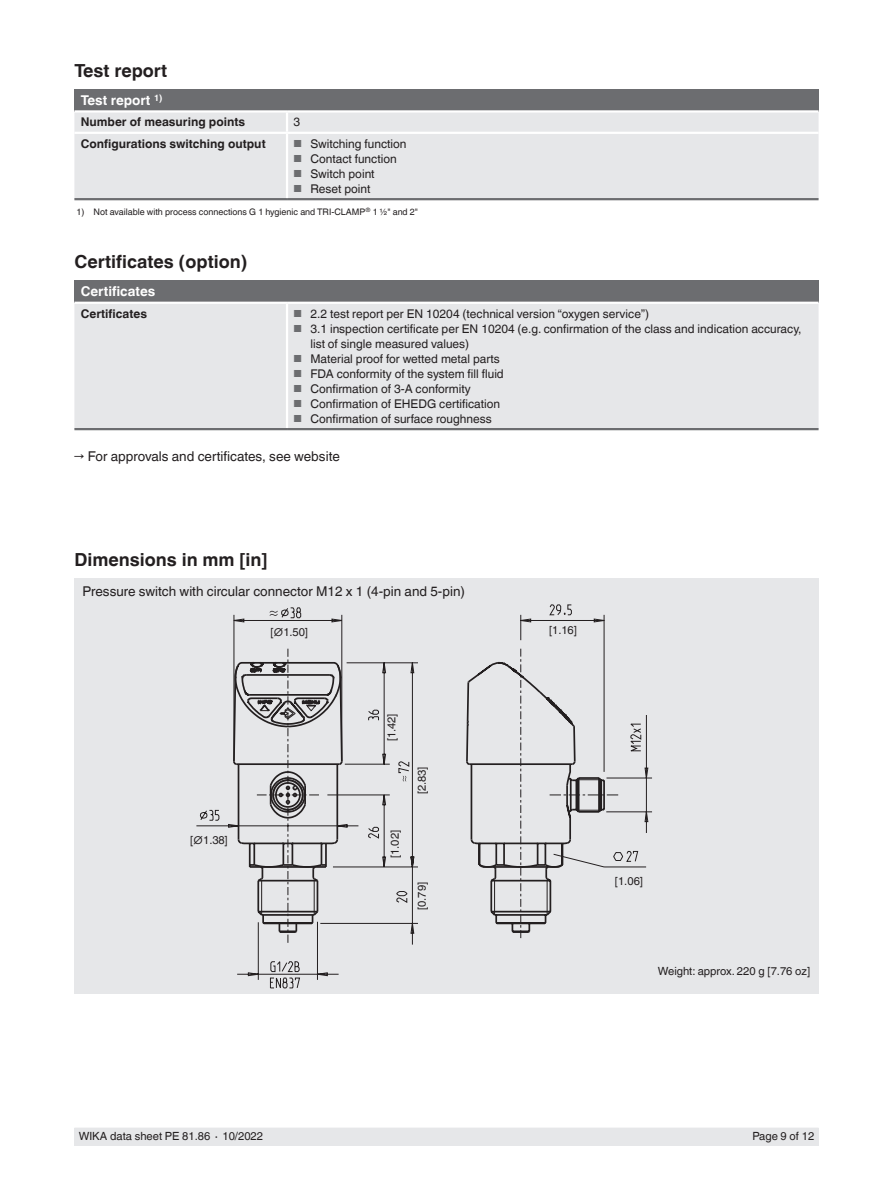
<style>
.page{position:relative;width:893px;height:1188px;background:#fff}
.page>*{position:absolute;margin:0;border:0;box-sizing:border-box;transform-origin:0 0}
.t1{font:700 18px "Helvetica World";color:#231f20}
.t2{font:13.5px "Helvetica World";color:#231f20}
.t3{font:700 13.5px "Helvetica World";color:#fff}
.t4{font:12px/15px "Helvetica World";color:#231f20}
.t5{font:700 12px "Helvetica World";color:#231f20}
.t6{font:11.25px "Helvetica World";color:#231f20}
.t7{font:9px "Helvetica World";color:#231f20}
.s1{font-size:10.2px;color:#6c6d70}
</style>
<div class="page">
<div style="left:74px;top:1128px;width:745px;height:17px;background:#e6e7e9"></div>
<div style="left:74px;top:89px;width:745px;height:22px;background:#6c6d70"></div>
<div style="left:74px;top:113px;width:745px;height:85px;background:#e6e7e9"></div>
<hr style="left:74px;top:198px;width:213px;height:2px;background:#6c6d70">
<hr style="left:287px;top:198px;width:532px;height:2px;background:#6c6d70">
<svg style="left:286px;top:113px;width:2px;height:19px"></svg>
<hr style="left:74px;top:132px;width:213px;height:2px;background:#fff">
<hr style="left:74px;top:110px;width:213px;height:3px;background:#fff">
<hr style="left:287px;top:110px;width:532px;height:3px;background:#fff">
<hr style="left:287px;top:132px;width:532px;height:2px;background:#fff">
<hr style="left:286px;top:134px;width:2px;height:64px;background:#fff">
<div style="left:74px;top:280px;width:745px;height:23px;background:#6c6d70"></div>
<div style="left:74px;top:304px;width:745px;height:124px;background:#e6e7e9"></div>
<hr style="left:74px;top:302px;width:213px;height:2px;background:#fff">
<hr style="left:287px;top:302px;width:532px;height:2px;background:#fff">
<hr style="left:286px;top:304px;width:2px;height:124px;background:#fff">
<hr style="left:74px;top:428px;width:213px;height:2px;background:#6c6d70">
<hr style="left:287px;top:428px;width:532px;height:2px;background:#6c6d70">
<div style="left:74px;top:578px;width:745px;height:416px;background:#e6e7e9"></div>
<svg style="left:196px;top:604px;width:456px;height:385px"></svg>
<svg style="left:270px;top:611px;width:8px;height:5px"></svg>
<svg style="left:232px;top:657px;width:374px;height:277px"></svg>
<h1 class="t1" style="left:74px;top:60px;width:94px">Test report</h1>
<p class="t3" style="left:81px;top:93px;width:83px">Test report <sup>1)</sup></p>
<p class="t5" style="left:81px;top:115px;width:166px">Number of measuring points</p>
<p class="t4" style="left:293px;top:115px;width:8px">3</p>
<p class="t5" style="left:81px;top:137px;width:186px">Configurations switching output</p>
<p class="t4" style="left:293px;top:136px;width:115px"><span class="s1">■</span> Switching function</p>
<p class="t4" style="left:293px;top:151px;width:105px"><span class="s1">■</span> Contact function</p>
<p class="t4" style="left:293px;top:166px;width:83px"><span class="s1">■</span> Switch point</p>
<p class="t4" style="left:293px;top:181px;width:79px"><span class="s1">■</span> Reset point</p>
<p class="t7" style="left:77px;top:207px;width:343px">1) Not available with process connections G 1 hygienic and TRI-CLAMP<sup>®</sup> 1 ½" and 2"</p>
<h1 class="t1" style="left:74px;top:251px;width:175px">Certificates (option)</h1>
<p class="t3" style="left:81px;top:284px;width:76px">Certificates</p>
<p class="t5" style="left:81px;top:307px;width:68px">Certificates</p>
<p class="t4" style="left:293px;top:306px;width:357px"><span class="s1">■</span> 2.2 test report per EN 10204 (technical version “oxygen service”)</p>
<p class="t4" style="left:310px;top:321px;width:492px;text-indent:-17px"><span class="s1">■</span> 3.1 inspection certificate per EN 10204 (e.g. confirmation of the class and indication accuracy, list of single measured values)</p>
<p class="t4" style="left:293px;top:351px;width:208px"><span class="s1">■</span> Material proof for wetted metal parts</p>
<p class="t4" style="left:293px;top:366px;width:212px"><span class="s1">■</span> FDA conformity of the system fill fluid</p>
<p class="t4" style="left:293px;top:381px;width:179px"><span class="s1">■</span> Confirmation of 3-A conformity</p>
<p class="t4" style="left:293px;top:396px;width:208px"><span class="s1">■</span> Confirmation of EHEDG certification</p>
<p class="t4" style="left:293px;top:411px;width:200px"><span class="s1">■</span> Confirmation of surface roughness</p>
<p class="t2" style="left:74px;top:448px;width:267px">→ For approvals and certificates, see website</p>
<h1 class="t1" style="left:74px;top:549px;width:194px">Dimensions in mm [in]</h1>
<p class="t2" style="left:82px;top:583px;width:384px">Pressure switch with circular connector M12 x 1 (4-pin and 5-pin)</p>
<p class="t6" style="left:271px;top:626px;width:39px">[∅1.50]</p>
<p class="t6" style="left:190px;top:834px;width:39px">[∅1.38]</p>
<p class="t6" style="left:385px;top:741px;width:29px;rotate:-90deg">[1.42]</p>
<p class="t6" style="left:388px;top:858px;width:30px;rotate:-90deg">[1.02]</p>
<p class="t6" style="left:415px;top:794px;width:29px;rotate:-90deg">[2.83]</p>
<p class="t6" style="left:415px;top:910px;width:30px;rotate:-90deg">[0.79]</p>
<p class="t6" style="left:549px;top:624px;width:29px">[1.16]</p>
<p class="t6" style="left:615px;top:875px;width:30px">[1.06]</p>
<p class="t6" style="left:658px;top:965px;width:154px">Weight: approx. 220 g [7.76 oz]</p>
<p class="t6" style="left:79px;top:1130px;width:186px">WIKA data sheet PE 81.86 ∙ 10/2022</p>
<p class="t6" style="left:752px;top:1130px;width:63px">Page 9 of 12</p>
</div>
